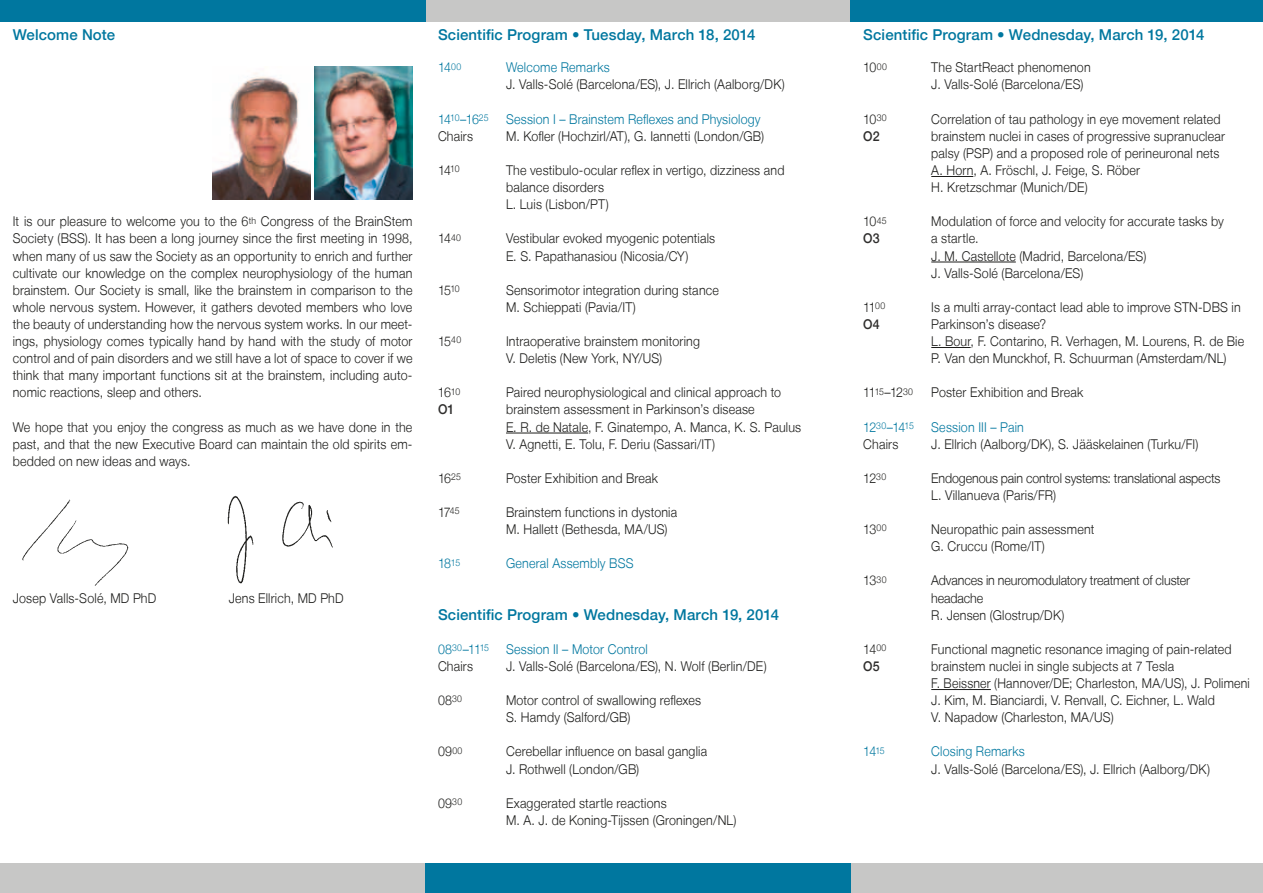
<style>
.page{position:relative;width:1263px;height:893px;background:#fff}
.page>*{position:absolute;margin:0;border:0;box-sizing:border-box;transform-origin:0 0}
.t1{font:500 15px "Helvetica Neue LT";letter-spacing:.01em;color:#00779f}
.t2{font:300 13.5px/17.1px "Helvetica Neue LT";letter-spacing:.015em;color:#1d1d1b;scale:.92 1}
.t3{font:300 13.5px "Helvetica Neue LT";letter-spacing:.015em;color:#00779f;scale:.92 1}
.t4{font:300 13.5px/17.1px "Helvetica Neue LT";letter-spacing:-.01em;color:#1d1d1b;scale:.92 1}
.t5{font:500 13.5px "Helvetica Neue LT";letter-spacing:.015em;color:#2e2d2c;scale:.92 1}
</style>
<div class="page">
<div style="left:0;top:863px;width:425px;height:30px;background:#c7c7c6"></div>
<div style="left:850px;top:863px;width:413px;height:30px;background:#c7c7c6"></div>
<div style="left:425px;top:0;width:425px;height:21px;background:#c7c7c6"></div>
<div style="left:425px;top:863px;width:425px;height:30px;background:#00779f"></div>
<div style="left:0;top:0;width:425px;height:21px;background:#00779f"></div>
<div style="left:850px;top:0;width:413px;height:21px;background:#00779f"></div>
<hr style="left:506px;top:433px;width:82px;height:1px;background:#1d1d1b">
<hr style="left:931px;top:176px;width:42px;height:1px;background:#1d1d1b">
<hr style="left:931px;top:262px;width:85px;height:1px;background:#1d1d1b">
<hr style="left:931px;top:347px;width:40px;height:1px;background:#1d1d1b">
<hr style="left:931px;top:689px;width:60px;height:1px;background:#1d1d1b">
<img style="left:315px;top:66px;width:97px;height:133px">
<img style="left:213px;top:73px;width:97px;height:126px">
<img style="left:227px;top:495px;width:106px;height:89px">
<img style="left:22px;top:499px;width:107px;height:86px">
<p class="t1" style="left:13px;top:26px;width:104px">Welcome Note</p>
<p class="t1" style="left:438px;top:26px;width:319px">Scientific Program • Tuesday, March 18, 2014</p>
<p class="t1" style="left:863px;top:26px;width:343px">Scientific Program • Wednesday, March 19, 2014</p>
<p class="t2" style="left:13px;top:213px;width:436px;text-align:justify">It is our pleasure to welcome you to the 6<sup>th</sup> Congress of the BrainStem Society (BSS). It has been a long journey since the first meeting in 1998, when many of us saw the Society as an opportunity to enrich and further cultivate our knowledge on the complex neurophysiology of the human brainstem. Our Society is small, like the brainstem in comparison to the whole nervous system. However, it gathers devoted members who love the beauty of understanding how the nervous system works. In our meet&shy;ings, physiology comes typically hand by hand with the study of motor control and of pain disorders and we still have a lot of space to cover if we think that many important functions sit at the brainstem, including auto&shy;nomic reactions, sleep and others.</p>
<p class="t2" style="left:13px;top:418px;width:436px;text-align:justify">We hope that you enjoy the congress as much as we have done in the past, and that the new Executive Board can maintain the old spirits em&shy;bedded on new ideas and ways.</p>
<p class="t2" style="left:13px;top:589px;width:157px">Josep Valls-Solé, MD PhD</p>
<p class="t2" style="left:229px;top:589px;width:126px">Jens Ellrich, MD PhD</p>
<p class="t3" style="left:438px;top:59px;width:27px">14<sup>00</sup></p>
<p class="t3" style="left:506px;top:59px;width:114px">Welcome Remarks</p>
<p class="t2" style="left:506px;top:76px;width:305px">J. Valls-Solé (Barcelona/ES), J. Ellrich (Aalborg/DK)</p>
<p class="t3" style="left:438px;top:111px;width:57px">14<sup>10</sup>–16<sup>25</sup></p>
<p class="t3" style="left:506px;top:111px;width:278px">Session I – Brainstem Reflexes and Physiology</p>
<p class="t2" style="left:438px;top:127px;width:40px">Chairs</p>
<p class="t2" style="left:506px;top:127px;width:282px">M. Kofler (Hochzirl/AT), G. Iannetti (London/GB)</p>
<p class="t2" style="left:438px;top:161px;width:25px">14<sup>10</sup></p>
<p class="t2" style="left:506px;top:161px;width:304px">The vestibulo-ocular reflex in vertigo, dizziness and balance disorders<br>L. Luis (Lisbon/PT)</p>
<p class="t2" style="left:438px;top:230px;width:27px">14<sup>40</sup></p>
<p class="t2" style="left:506px;top:230px;width:229px">Vestibular evoked myogenic potentials<br>E. S. Papathanasiou (Nicosia/CY)</p>
<p class="t2" style="left:438px;top:281px;width:25px">15<sup>10</sup></p>
<p class="t2" style="left:506px;top:281px;width:233px">Sensorimotor integration during stance<br>M. Schieppati (Pavia/IT)</p>
<p class="t2" style="left:438px;top:332px;width:27px">15<sup>40</sup></p>
<p class="t2" style="left:506px;top:332px;width:212px">Intraoperative brainstem monitoring<br>V. Deletis (New York, NY/US)</p>
<p class="t2" style="left:438px;top:384px;width:26px">16<sup>10</sup></p>
<p class="t2" style="left:506px;top:384px;width:300px">Paired neurophysiological and clinical approach to</p>
<p class="t5" style="left:438px;top:402px;width:19px">O1</p>
<p class="t2" style="left:506px;top:401px;width:322px">brainstem assessment in Parkinson’s disease<br>E. R. de Natale, F. Ginatempo, A. Manca, K. S. Paulus<br>V. Agnetti, E. Tolu, F. Deriu (Sassari/IT)</p>
<p class="t2" style="left:438px;top:469px;width:26px">16<sup>25</sup></p>
<p class="t2" style="left:506px;top:469px;width:167px">Poster Exhibition and Break</p>
<p class="t2" style="left:438px;top:503px;width:25px">17<sup>45</sup></p>
<p class="t2" style="left:506px;top:503px;width:188px">Brainstem functions in dystonia<br>M. Hallett (Bethesda, MA/US)</p>
<p class="t3" style="left:438px;top:555px;width:26px">18<sup>15</sup></p>
<p class="t3" style="left:506px;top:555px;width:140px">General Assembly BSS</p>
<p class="t1" style="left:438px;top:605px;width:343px">Scientific Program • Wednesday, March 19, 2014</p>
<p class="t3" style="left:438px;top:641px;width:57px">08<sup>30</sup>–11<sup>15</sup></p>
<p class="t3" style="left:506px;top:641px;width:156px">Session II – Motor Control</p>
<p class="t2" style="left:438px;top:657px;width:40px">Chairs</p>
<p class="t2" style="left:506px;top:657px;width:285px">J. Valls-Solé (Barcelona/ES), N. Wolf (Berlin/DE)</p>
<p class="t2" style="left:438px;top:691px;width:28px">08<sup>30</sup></p>
<p class="t2" style="left:506px;top:691px;width:214px">Motor control of swallowing reflexes<br>S. Hamdy (Salford/GB)</p>
<p class="t2" style="left:438px;top:743px;width:28px">09<sup>00</sup></p>
<p class="t2" style="left:506px;top:743px;width:220px">Cerebellar influence on basal ganglia<br>J. Rothwell (London/GB)</p>
<p class="t2" style="left:438px;top:794px;width:28px">09<sup>30</sup></p>
<p class="t2" style="left:506px;top:794px;width:252px">Exaggerated startle reactions<br>M. A. J. de Koning-Tijssen (Groningen/NL)</p>
<p class="t2" style="left:863px;top:59px;width:27px">10<sup>00</sup></p>
<p class="t2" style="left:931px;top:59px;width:175px">The StartReact phenomenon<br>J. Valls-Solé (Barcelona/ES)</p>
<p class="t2" style="left:863px;top:110px;width:27px">10<sup>30</sup></p>
<p class="t2" style="left:931px;top:110px;width:316px">Correlation of tau pathology in eye movement related</p>
<p class="t5" style="left:863px;top:128px;width:19px">O2</p>
<p class="t2" style="left:931px;top:127px;width:321px">brainstem nuclei in cases of progressive supranuclear palsy (PSP) and a proposed role of perineuronal nets A. Horn, A. Fröschl, J. Feige, S. Röber<br>H. Kretzschmar (Munich/DE)</p>
<p class="t2" style="left:863px;top:213px;width:27px">10<sup>45</sup></p>
<p class="t2" style="left:931px;top:213px;width:320px">Modulation of force and velocity for accurate tasks by</p>
<p class="t5" style="left:863px;top:231px;width:19px">O3</p>
<p class="t2" style="left:931px;top:230px;width:235px">a startle.<br>J. M. Castellote (Madrid, Barcelona/ES)<br>J. Valls-Solé (Barcelona/ES)</p>
<p class="t2" style="left:863px;top:298px;width:26px">11<sup>00</sup></p>
<p class="t2" style="left:931px;top:298px;width:338px">Is a multi array-contact lead able to improve STN-DBS in</p>
<p class="t5" style="left:863px;top:316px;width:20px">O4</p>
<p class="t2" style="left:931px;top:315px;width:342px">Parkinson’s disease?<br>L. Bour, F. Contarino, R. Verhagen, M. Lourens, R. de Bie<br>P. Van den Munckhof, R. Schuurman (Amsterdam/NL)</p>
<p class="t2" style="left:863px;top:384px;width:56px">11<sup>15</sup>–12<sup>30</sup></p>
<p class="t2" style="left:931px;top:384px;width:167px">Poster Exhibition and Break</p>
<p class="t3" style="left:863px;top:418px;width:57px">12<sup>30</sup>–14<sup>15</sup></p>
<p class="t3" style="left:931px;top:418px;width:102px">Session III – Pain</p>
<p class="t2" style="left:863px;top:435px;width:40px">Chairs</p>
<p class="t2" style="left:931px;top:435px;width:292px">J. Ellrich (Aalborg/DK), S. Jääskelainen (Turku/FI)</p>
<p class="t2" style="left:863px;top:469px;width:26px">12<sup>30</sup></p>
<p class="t4" style="left:931px;top:469px;width:316px">Endogenous pain control systems: translational aspects<br>L. Villanueva (Paris/FR)</p>
<p class="t2" style="left:863px;top:520px;width:27px">13<sup>00</sup></p>
<p class="t2" style="left:931px;top:520px;width:179px">Neuropathic pain assessment<br>G. Cruccu (Rome/IT)</p>
<p class="t2" style="left:863px;top:572px;width:27px">13<sup>30</sup></p>
<p class="t4" style="left:931px;top:572px;width:283px">Advances in neuromodulatory treatment of cluster headache<br>R. Jensen (Glostrup/DK)</p>
<p class="t2" style="left:863px;top:640px;width:27px">14<sup>00</sup></p>
<p class="t2" style="left:931px;top:640px;width:328px">Functional magnetic resonance imaging of pain-related</p>
<p class="t5" style="left:863px;top:658px;width:19px">O5</p>
<p class="t2" style="left:931px;top:657px;width:348px">brainstem nuclei in single subjects at 7 Tesla<br>F. Beissner (Hannover/DE; Charleston, MA/US), J. Polimeni J. Kim, M. Bianciardi, V. Renvall, C. Eichner, L. Wald<br>V. Napadow (Charleston, MA/US)</p>
<p class="t3" style="left:863px;top:743px;width:25px">14<sup>15</sup></p>
<p class="t3" style="left:931px;top:743px;width:103px">Closing Remarks</p>
<p class="t2" style="left:931px;top:760px;width:305px">J. Valls-Solé (Barcelona/ES), J. Ellrich (Aalborg/DK)</p>
</div>
